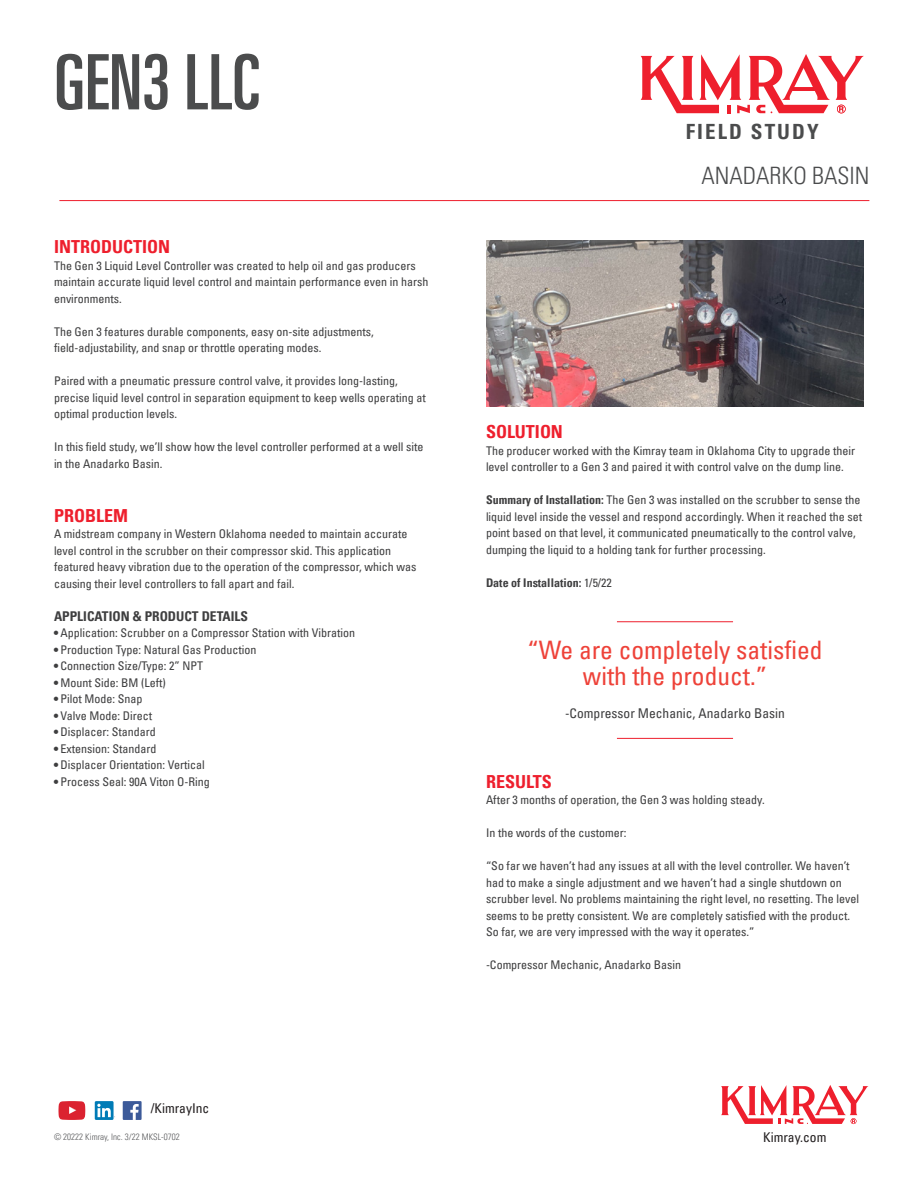
<style>
.page{position:relative;width:918px;height:1188px;background:#fff}
.page>*{position:absolute;margin:0;border:0;box-sizing:border-box;transform-origin:0 0}
._1_Paragrap_header{font:76.5px "Univers LT Pro Ult Cond";color:#4b4c4d}
.t1{font:condensed 25.5px/25.5px "Univers LT Pro";color:#ee4239;text-align:center}
.t2{font:300 condensed 24px "Univers LT Pro";color:#4b4c4d}
._1_Paragrap_header-2{font:700 condensed 21px "Univers LT Pro";letter-spacing:.1em;color:#4b4c4d}
.t3{font:700 condensed 18px "Univers LT Pro";color:#ee1f2d}
.t4{font:condensed 13.5px "Univers LT Pro";color:#3e3e3f}
.t5{font:700 condensed 13.5px "Univers LT Pro";color:#3e3e3f}
.t6{font:condensed 13.5px "Univers LT Pro";color:#231f20}
.t7{font:condensed 12px/16.5px "Univers LT Pro";color:#3e3e3f}
.t8{font:700 condensed 12px "Univers LT Pro";color:#3e3e3f}
.t9{font:300 condensed 9px "Univers LT Pro";color:#57585a}
.s1{font-weight:700}
.s2{font-weight:400}
</style>
<div class="page">
<hr style="left:59px;top:200px;width:810px;height:1px;background:#ee1f2d">
<svg style="left:641px;top:54px;width:223px;height:59px"></svg>
<img style="left:486px;top:240px;width:378px;height:167px">
<svg style="left:721px;top:1085px;width:147px;height:39px"></svg>
<div style="left:123px;top:1101px;width:19px;height:19px;background:#3c5a99"></div>
<svg style="left:130px;top:1104px;width:9px;height:16px"></svg>
<div style="left:95px;top:1101px;width:19px;height:19px;background:#007bb6"></div>
<svg style="left:97px;top:1104px;width:18px;height:14px"></svg>
<svg style="left:59px;top:1101px;width:26px;height:19px"></svg>
<hr style="left:617px;top:621px;width:116px;height:1px;background:#ee1f2d">
<hr style="left:617px;top:738px;width:116px;height:1px;background:#ee1f2d">
<p class="_1_Paragrap_header" style="left:54px;top:29px;width:207px">GEN3 LLC</p>
<p class="t3" style="left:54px;top:236px;width:118px">INTRODUCTION</p>
<p class="t7" style="left:54px;top:257px;width:376px">The Gen 3 Liquid Level Controller was created to help oil and gas producers maintain accurate liquid level control and maintain performance even in harsh environments.</p>
<p class="t7" style="left:54px;top:323px;width:321px">The Gen 3 features durable components, easy on-site adjustments,</p>
<p class="t7" style="left:54px;top:339px;width:269px">field-adjustability, and snap or throttle operating modes.</p>
<p class="t7" style="left:54px;top:372px;width:373px">Paired with a pneumatic pressure control valve, it provides long-lasting, precise liquid level control in separation equipment to keep wells operating at optimal production levels.</p>
<p class="t7" style="left:54px;top:438px;width:371px">In this field study, we’ll show how the level controller performed at a well site in the Anadarko Basin.</p>
<p class="t3" style="left:54px;top:504px;width:75px">PROBLEM</p>
<p class="t7" style="left:54px;top:525px;width:364px">A midstream company in Western Oklahoma needed to maintain accurate level control in the scrubber on their compressor skid. This application featured heavy vibration due to the operation of the compressor, which was causing their level controllers to fall apart and fail.</p>
<p class="t5" style="left:54px;top:608px;width:196px">APPLICATION &amp; PRODUCT DETAILS</p>
<p class="t7" style="left:54px;top:624px;width:303px">• Application: Scrubber on a Compressor Station with Vibration</p>
<p class="t7" style="left:54px;top:641px;width:204px">• Production Type: Natural Gas Production</p>
<p class="t7" style="left:54px;top:657px;width:151px">• Connection Size/Type: 2” NPT</p>
<p class="t7" style="left:54px;top:674px;width:113px">• Mount Side: BM (Left)</p>
<p class="t7" style="left:54px;top:690px;width:90px">• Pilot Mode: Snap</p>
<p class="t7" style="left:54px;top:707px;width:100px">• Valve Mode: Direct</p>
<p class="t7" style="left:54px;top:723px;width:103px">• Displacer: Standard</p>
<p class="t7" style="left:54px;top:740px;width:104px">• Extension: Standard</p>
<p class="t7" style="left:54px;top:756px;width:152px">• Displacer Orientation: Vertical</p>
<p class="t7" style="left:54px;top:773px;width:157px">• Process Seal: 90A Viton O-Ring</p>
<p class="t6" style="left:151px;top:1099px;width:60px">/KimrayInc</p>
<p class="t9" style="left:54px;top:1131px;width:127px">© 20222 Kimray, Inc. 3/22 MKSL-0702</p>
<p class="_1_Paragrap_header-2" style="left:686px;top:119px;width:134px">FIELD STUDY</p>
<p class="t2" style="left:701px;top:159px;width:170px">ANADARKO BASIN</p>
<p class="t3" style="left:486px;top:421px;width:79px">SOLUTION</p>
<p class="t7" style="left:486px;top:442px;width:371px">The producer worked with the Kimray team in Oklahoma City to upgrade their level controller to a Gen 3 and paired it with control valve on the dump line.</p>
<p class="t7" style="left:486px;top:491px;width:378px"><span class="s1">Summary of Installation:</span> The Gen 3 was installed on the scrubber to sense the liquid level inside the vessel and respond accordingly. When it reached the set point based on that level, it communicated pneumatically to the control valve, dumping the liquid to a holding tank for further processing.</p>
<p class="t8" style="left:486px;top:575px;width:127px">Date of Installation: <span class="s2">1/5/22</span></p>
<p class="t1" style="left:527px;top:637px;width:297px">“We are completely satisfied with the product.”</p>
<p class="t4" style="left:565px;top:704px;width:221px">-Compressor Mechanic, Anadarko Basin</p>
<p class="t3" style="left:486px;top:770px;width:67px">RESULTS</p>
<p class="t7" style="left:486px;top:791px;width:280px">After 3 months of operation, the Gen 3 was holding steady.</p>
<p class="t7" style="left:486px;top:824px;width:142px">In the words of the customer:</p>
<p class="t7" style="left:486px;top:857px;width:375px">“So far we haven’t had any issues at all with the level controller. We haven’t had to make a single adjustment and we haven’t had a single shutdown on scrubber level. No problems maintaining the right level, no resetting. The level seems to be pretty consistent. We are completely satisfied with the product.<br>So far, we are very impressed with the way it operates.”</p>
<p class="t7" style="left:486px;top:956px;width:197px">-Compressor Mechanic, Anadarko Basin</p>
<p class="t6" style="left:763px;top:1129px;width:65px">Kimray.com</p>
</div>
